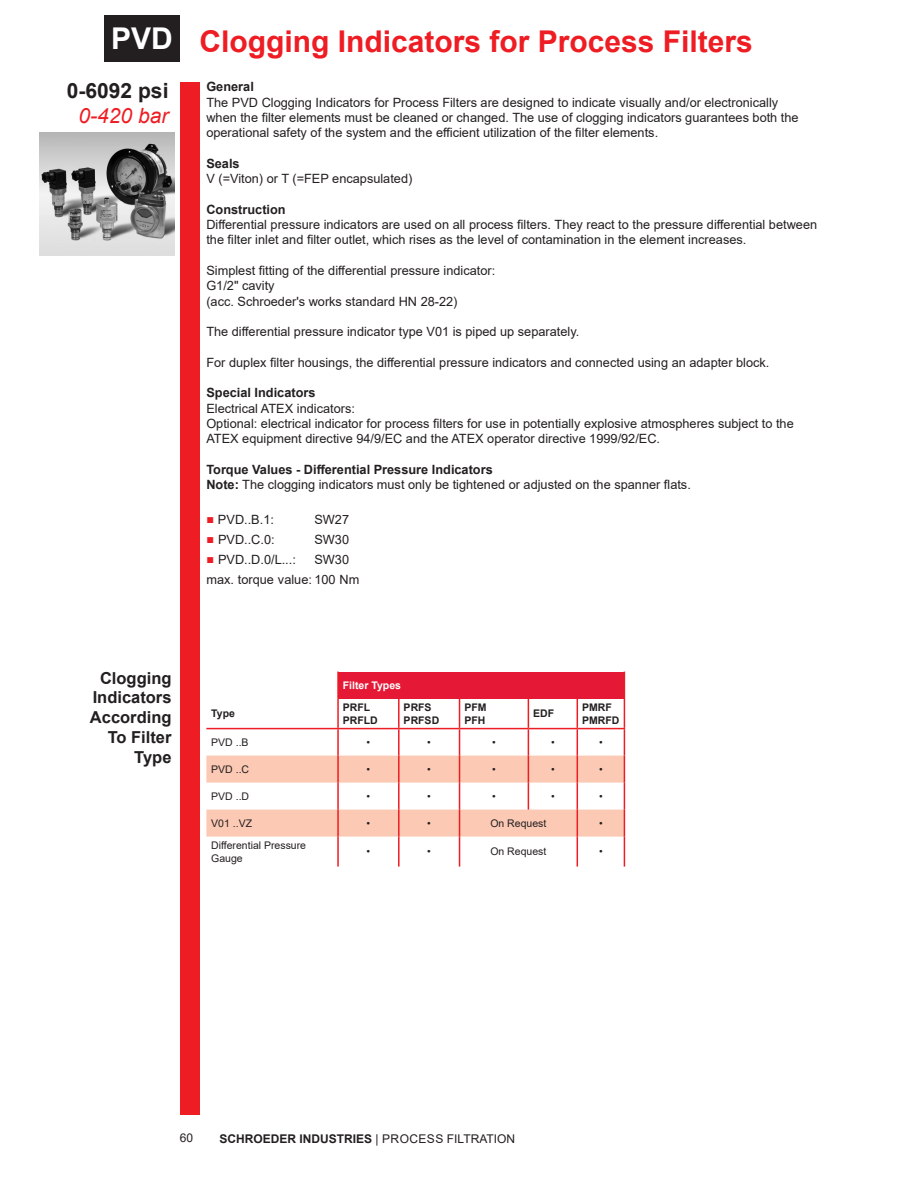
<style>
.page{position:relative;width:918px;height:1188px;background:#fff}
.page>*{position:absolute;margin:0;border:0;box-sizing:border-box;transform-origin:0 0}
.t1{font:700 30px "Arial";color:#ee1d23}
.t2{font:700 30px "Arial";color:#fff}
.t3{font:700 21px "Arial";color:#231f20}
.t4{font:italic 21px "Arial";color:#ee1d23}
.t5{font:700 16.5px/19.8px "Arial";color:#231f20;text-align:right}
.Frutigerbody{font:12.75px/15.3px "Arial";color:#231f20}
.t6{font:700 12.75px "Arial";color:#231f20}
.t7{font:700 12px "Arial";color:#231f20}
.t8{font:12px "Arial";color:#231f20}
.t9{font:10.5px/12.6px "Arial";color:#231f20}
.t10{font:700 10.5px/12.6px "Arial";color:#231f20}
.t11{font:700 10.5px "Arial";color:#fff}
.s1{font-weight:700}
.s2{color:#ee1d23}
.s3{font-weight:400}
</style>
<div class="page">
<img style="left:40px;top:133px;width:134px;height:123px">
<div style="left:180px;top:82px;width:19px;height:1033px;background:#ee1d23"></div>
<div style="left:104px;top:15px;width:76px;height:47px;background:#231f20"></div>
<hr style="left:624px;top:837px;width:1px;height:30px;background:#ee1d23">
<hr style="left:577px;top:837px;width:1px;height:30px;background:#ee1d23">
<hr style="left:459px;top:837px;width:1px;height:30px;background:#ee1d23">
<hr style="left:337px;top:837px;width:2px;height:30px;background:#ee1d23">
<hr style="left:398px;top:837px;width:2px;height:30px;background:#ee1d23">
<svg style="left:206px;top:672px;width:419px;height:165px"></svg>
<hr style="left:206px;top:728px;width:132px;height:1px;background:#ee1d23">
<hr style="left:338px;top:728px;width:61px;height:1px;background:#ee1d23">
<hr style="left:399px;top:728px;width:61px;height:1px;background:#ee1d23">
<hr style="left:460px;top:728px;width:68px;height:1px;background:#ee1d23">
<hr style="left:528px;top:728px;width:49px;height:1px;background:#ee1d23">
<hr style="left:577px;top:728px;width:48px;height:1px;background:#ee1d23">
<p class="t2" style="left:111px;top:18px;width:63px">PVD</p>
<p class="t1" style="left:199px;top:21px;width:555px">Clogging Indicators for Process Filters</p>
<p class="t6" style="left:206px;top:78px;width:49px">General</p>
<p class="Frutigerbody" style="left:206px;top:94px;width:594px">The PVD Clogging Indicators for Process Filters are designed to indicate visually and/or electronically when the filter elements must be cleaned or changed. The use of clogging indicators guarantees both the operational safety of the system and the efficient utilization of the filter elements.</p>
<p class="t6" style="left:206px;top:154px;width:35px">Seals</p>
<p class="Frutigerbody" style="left:206px;top:171px;width:207px">V (=Viton) or T (=FEP encapsulated)</p>
<p class="t6" style="left:206px;top:200px;width:81px">Construction</p>
<p class="Frutigerbody" style="left:206px;top:217px;width:612px">Differential pressure indicators are used on all process filters. They react to the pressure differential between the filter inlet and filter outlet, which rises as the level of contamination in the element increases.</p>
<p class="Frutigerbody" style="left:206px;top:263px;width:290px">Simplest fitting of the differential pressure indicator:</p>
<p class="Frutigerbody" style="left:206px;top:278px;width:70px">G1/2" cavity</p>
<p class="Frutigerbody" style="left:206px;top:293px;width:253px">(acc. Schroeder's works standard HN 28-22)</p>
<p class="Frutigerbody" style="left:206px;top:324px;width:375px">The differential pressure indicator type V01 is piped up separately.</p>
<p class="Frutigerbody" style="left:206px;top:355px;width:565px">For duplex filter housings, the differential pressure indicators and connected using an adapter block.</p>
<p class="t6" style="left:206px;top:384px;width:111px">Special Indicators</p>
<p class="Frutigerbody" style="left:206px;top:400px;width:589px">Electrical ATEX indicators:<br>Optional: electrical indicator for process filters for use in potentially explosive atmospheres subject to the<br>ATEX equipment directive 94/9/EC and the ATEX operator directive 1999/92/EC.</p>
<p class="t6" style="left:206px;top:460px;width:288px">Torque Values - Differential Pressure Indicators</p>
<p class="Frutigerbody" style="left:206px;top:477px;width:486px"><span class="s1">Note:</span> The clogging indicators must only be tightened or adjusted on the spanner flats.</p>
<p class="Frutigerbody" style="left:206px;top:512px;width:69px"><span class="s2">■</span> PVD..B.1:</p>
<p class="Frutigerbody" style="left:314px;top:512px;width:36px">SW27</p>
<p class="Frutigerbody" style="left:206px;top:532px;width:70px"><span class="s2">■</span> PVD..C.0:</p>
<p class="Frutigerbody" style="left:314px;top:532px;width:36px">SW30</p>
<p class="Frutigerbody" style="left:206px;top:552px;width:91px"><span class="s2">■</span> PVD..D.0/L...:</p>
<p class="Frutigerbody" style="left:314px;top:552px;width:36px">SW30</p>
<p class="Frutigerbody" style="left:206px;top:571px;width:155px">max. torque value: 100 Nm</p>
<p class="t3" style="left:67px;top:76px;width:103px">0-6092 psi</p>
<p class="t4" style="left:79px;top:102px;width:91px">0-420 bar</p>
<p class="t5" style="left:90px;top:668px;width:83px">Clogging<br>Indicators<br>According<br>To Filter<br>Type</p>
<p class="t11" style="left:343px;top:678px;width:60px">Filter Types</p>
<p class="t10" style="left:211px;top:708px;width:25px">Type</p>
<p class="t10" style="left:343px;top:701px;width:36px">PRFL<br>PRFLD</p>
<p class="t10" style="left:404px;top:701px;width:30px">PRFS</p>
<p class="t10" style="left:404px;top:714px;width:37px">PRFSD</p>
<p class="t10" style="left:464px;top:701px;width:24px">PFM</p>
<p class="t10" style="left:464px;top:714px;width:23px">PFH</p>
<p class="t10" style="left:533px;top:708px;width:22px">EDF</p>
<p class="t10" style="left:582px;top:701px;width:31px">PMRF</p>
<p class="t10" style="left:582px;top:714px;width:39px">PMRFD</p>
<p class="t9" style="left:211px;top:736px;width:39px">PVD ..B</p>
<p class="t9" style="left:367px;top:736px;width:5px">•</p>
<p class="t9" style="left:427px;top:736px;width:5px">•</p>
<p class="t9" style="left:492px;top:736px;width:5px">•</p>
<p class="t9" style="left:551px;top:736px;width:5px">•</p>
<p class="t9" style="left:599px;top:736px;width:5px">•</p>
<p class="t9" style="left:211px;top:763px;width:39px">PVD ..C</p>
<p class="t9" style="left:367px;top:763px;width:5px">•</p>
<p class="t9" style="left:427px;top:763px;width:5px">•</p>
<p class="t9" style="left:492px;top:763px;width:5px">•</p>
<p class="t9" style="left:551px;top:763px;width:5px">•</p>
<p class="t9" style="left:599px;top:763px;width:5px">•</p>
<p class="t9" style="left:211px;top:790px;width:39px">PVD ..D</p>
<p class="t9" style="left:367px;top:790px;width:5px">•</p>
<p class="t9" style="left:427px;top:790px;width:5px">•</p>
<p class="t9" style="left:492px;top:790px;width:5px">•</p>
<p class="t9" style="left:551px;top:790px;width:5px">•</p>
<p class="t9" style="left:599px;top:790px;width:5px">•</p>
<p class="t9" style="left:211px;top:817px;width:42px">V01 ..VZ</p>
<p class="t9" style="left:367px;top:817px;width:5px">•</p>
<p class="t9" style="left:427px;top:817px;width:5px">•</p>
<p class="t9" style="left:490px;top:817px;width:58px">On Request</p>
<p class="t9" style="left:599px;top:817px;width:5px">•</p>
<p class="t9" style="left:211px;top:839px;width:96px">Differential Pressure<br>Gauge</p>
<p class="t9" style="left:367px;top:845px;width:5px">•</p>
<p class="t9" style="left:427px;top:845px;width:5px">•</p>
<p class="t9" style="left:490px;top:845px;width:58px">On Request</p>
<p class="t9" style="left:599px;top:845px;width:5px">•</p>
<p class="t8" style="left:180px;top:1130px;width:15px">60</p>
<p class="t7" style="left:219px;top:1130px;width:297px">SCHROEDER INDUSTRIES <span class="s3">| PROCESS FILTRATION</span></p>
</div>
